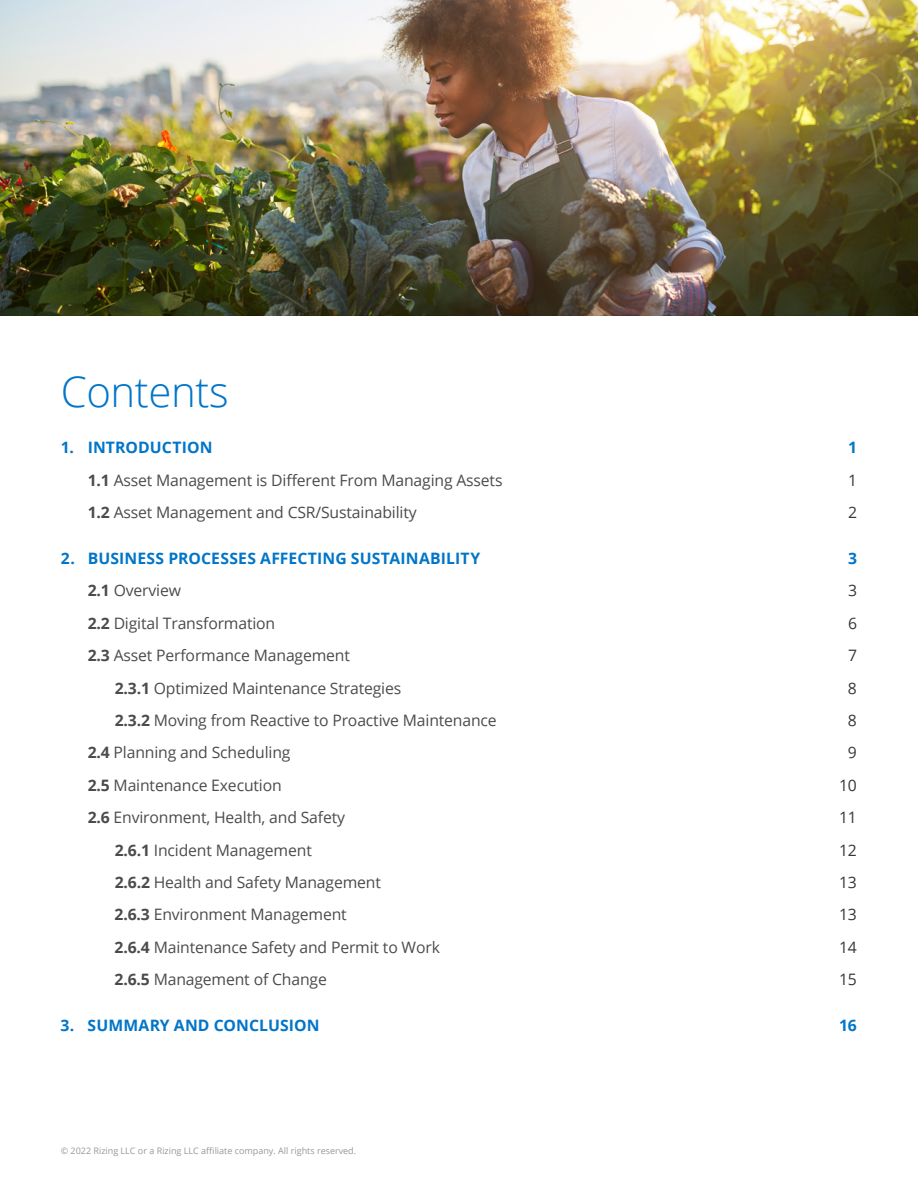
<style>
.page{position:relative;width:918px;height:1188px;background:#fff}
.page>*{position:absolute;margin:0;border:0;box-sizing:border-box;transform-origin:0 0}
.t1{font:300 42px "Open Sans";letter-spacing:-.01em;color:#0075c9}
.t2{font:15.75px "Open Sans";letter-spacing:-.01em;color:#4b4b4b}
.t3{font:700 15.75px "Open Sans";letter-spacing:.005em;color:#0075c9}
.t4{font:15.75px "Open Sans";letter-spacing:-.01em;color:#373737}
.t5{font:9px "Open Sans";color:#98989a}
.s1{font-weight:700}
</style>
<div class="page">
<img style="left:0;top:0;width:918px;height:316px">
<h1 class="t1" style="left:61px;top:363px;width:170px">Contents</h1>
<p class="t3" style="left:61px;top:436px;width:153px">1. INTRODUCTION</p>
<p class="t3" style="left:848px;top:436px;width:10px">1</p>
<p class="t2" style="left:88px;top:469px;width:416px"><span class="s1">1.1</span> Asset Management is Different From Managing Assets</p>
<p class="t4" style="left:848px;top:469px;width:11px">1</p>
<p class="t2" style="left:88px;top:502px;width:331px"><span class="s1">1.2</span> Asset Management and CSR/Sustainability</p>
<p class="t4" style="left:848px;top:502px;width:11px">2</p>
<p class="t3" style="left:61px;top:547px;width:421px">2. BUSINESS PROCESSES AFFECTING SUSTAINABILITY</p>
<p class="t3" style="left:848px;top:547px;width:10px">3</p>
<p class="t2" style="left:88px;top:580px;width:95px"><span class="s1">2.1</span> Overview</p>
<p class="t4" style="left:848px;top:580px;width:11px">3</p>
<p class="t2" style="left:88px;top:612px;width:189px"><span class="s1">2.2</span> Digital Transformation</p>
<p class="t4" style="left:848px;top:612px;width:11px">6</p>
<p class="t2" style="left:88px;top:645px;width:264px"><span class="s1">2.3</span> Asset Performance Management</p>
<p class="t4" style="left:848px;top:645px;width:11px">7</p>
<p class="t2" style="left:115px;top:677px;width:288px"><span class="s1">2.3.1</span> Optimized Maintenance Strategies</p>
<p class="t4" style="left:848px;top:677px;width:11px">8</p>
<p class="t2" style="left:115px;top:709px;width:384px"><span class="s1">2.3.2</span> Moving from Reactive to Proactive Maintenance</p>
<p class="t4" style="left:848px;top:709px;width:11px">8</p>
<p class="t2" style="left:88px;top:742px;width:204px"><span class="s1">2.4</span> Planning and Scheduling</p>
<p class="t4" style="left:848px;top:742px;width:11px">9</p>
<p class="t2" style="left:88px;top:774px;width:196px"><span class="s1">2.5</span> Maintenance Execution</p>
<p class="t4" style="left:839px;top:774px;width:19px">10</p>
<p class="t2" style="left:88px;top:807px;width:259px"><span class="s1">2.6</span> Environment, Health, and Safety</p>
<p class="t4" style="left:839px;top:807px;width:19px">11</p>
<p class="t2" style="left:115px;top:839px;width:199px"><span class="s1">2.6.1</span> Incident Management</p>
<p class="t4" style="left:839px;top:839px;width:19px">12</p>
<p class="t2" style="left:115px;top:871px;width:268px"><span class="s1">2.6.2</span> Health and Safety Management</p>
<p class="t4" style="left:839px;top:871px;width:19px">13</p>
<p class="t2" style="left:115px;top:904px;width:234px"><span class="s1">2.6.3</span> Environment Management</p>
<p class="t4" style="left:839px;top:904px;width:19px">13</p>
<p class="t2" style="left:115px;top:936px;width:327px"><span class="s1">2.6.4</span> Maintenance Safety and Permit to Work</p>
<p class="t4" style="left:839px;top:936px;width:19px">14</p>
<p class="t2" style="left:115px;top:969px;width:214px"><span class="s1">2.6.5</span> Management of Change</p>
<p class="t4" style="left:839px;top:969px;width:19px">15</p>
<p class="t3" style="left:61px;top:1014px;width:261px">3. SUMMARY AND CONCLUSION</p>
<p class="t3" style="left:839px;top:1014px;width:19px">16</p>
<p class="t5" style="left:61px;top:1145px;width:297px">© 2022 Rizing LLC or a Rizing LLC affiliate company. All rights reserved.</p>
</div>
